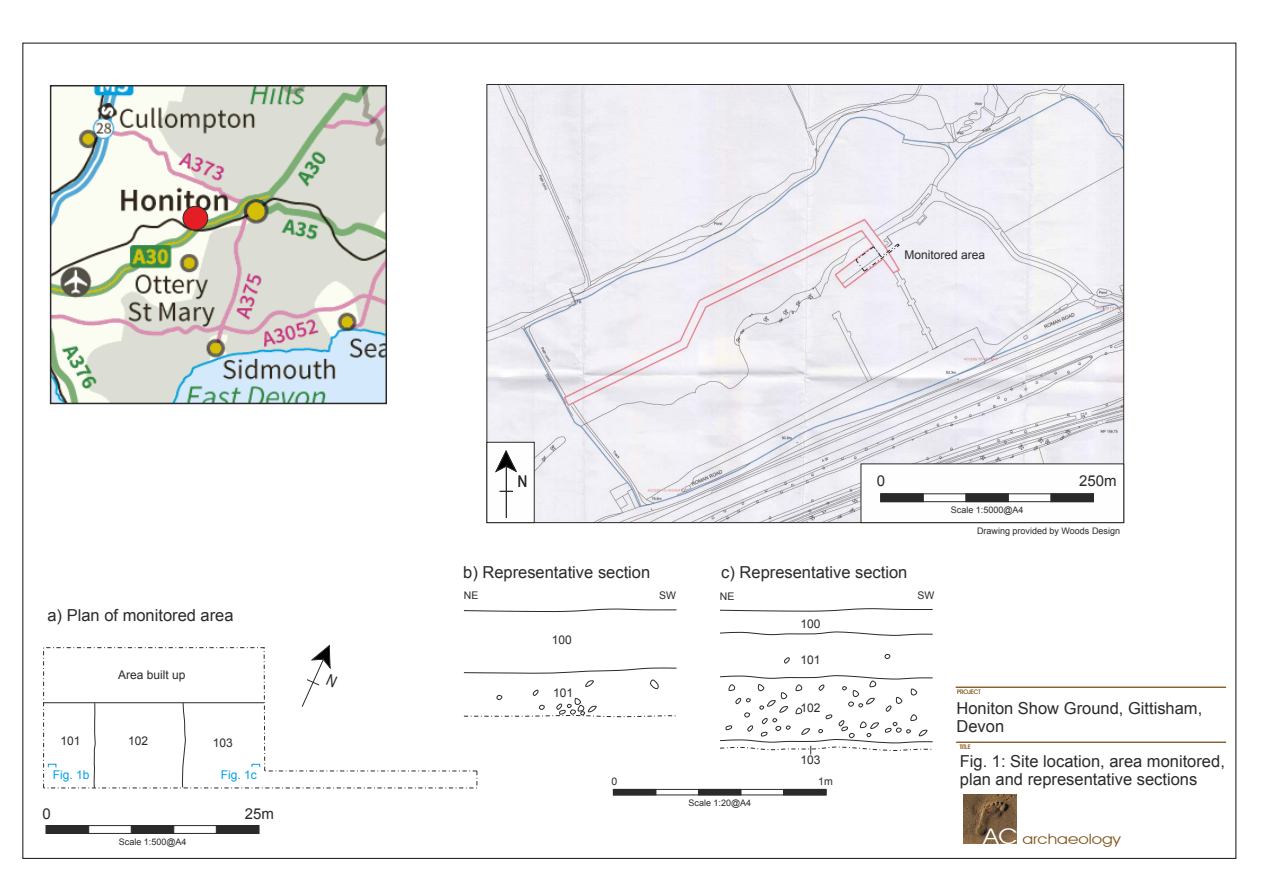
<style>
.page{position:relative;width:1263px;height:893px;background:#fff}
.page>*{position:absolute;margin:0;border:0;box-sizing:border-box;transform-origin:0 0}
.t1{font:16.5px/18.5px "Arial";color:#2b2a29}
.t2{font:16.05px "Arial Narrow";color:#2b2a29}
.t3{font:15px "Arial";color:#2b2a29}
.t4{font:14.4px "Avant Garde IT Cby BT";color:#835820;scale:1.19 1}
.t5{font:12px "Arial";color:#2b2a29}
.t6{font:12px "Arial";color:#00a0e3}
.t7{font:10.5px "Arial";color:#2b2a29}
.t8{font:9px "Arial";color:#2b2a29}
.t9{font:6px "Avant Garde IT Cby BT";color:#835820}
.s1{font-size:21.45px;color:#fff}
</style>
<div class="page">
<img style="left:963px;top:795px;width:54px;height:48px">
<hr style="left:956px;top:687px;width:270px;height:1px;background:#835820">
<hr style="left:956px;top:742px;width:270px;height:1px;background:#835820">
<img style="left:488px;top:86px;width:634px;height:435px">
<img style="left:53px;top:88px;width:331px;height:313px">
<div style="left:50px;top:85px;width:337px;height:319px;border:2px solid #2b2a29"></div>
<div style="left:183px;top:206px;width:25px;height:24px;background:#e31e24;border:1px solid #2b2a29;border-radius:50%"></div>
<div style="left:486px;top:442px;width:49px;height:81px;background:#fefefe;border:1px solid #2b2a29"></div>
<div style="left:860px;top:463px;width:264px;height:60px;background:#fefefe;border:1px solid #2b2a29"></div>
<svg style="left:880px;top:493px;width:214px;height:9px"></svg>
<svg style="left:495px;top:451px;width:21px;height:21px"></svg>
<hr style="left:506px;top:465px;width:1px;height:53px;background:#2b2a29">
<svg style="left:500px;top:491px;width:13px;height:1px"></svg>
<svg style="left:45px;top:825px;width:215px;height:9px"></svg>
<svg style="left:855px;top:243px;width:45px;height:29px"></svg>
<svg style="left:720px;top:631px;width:213px;height:5px"></svg>
<svg style="left:463px;top:608px;width:214px;height:4px"></svg>
<svg style="left:720px;top:608px;width:213px;height:4px"></svg>
<svg style="left:43px;top:645px;width:890px;height:151px"></svg>
<p class="t1" style="left:47px;top:608px;width:188px">a) Plan of monitored area</p>
<p class="t5" style="left:118px;top:670px;width:69px">Area built up</p>
<p class="t5" style="left:60px;top:736px;width:22px">101</p>
<p class="t5" style="left:128px;top:736px;width:22px">102</p>
<p class="t5" style="left:213px;top:738px;width:22px">103</p>
<p class="t6" style="left:53px;top:770px;width:38px">Fig. 1b</p>
<p class="t6" style="left:221px;top:770px;width:38px">Fig. 1c</p>
<p class="t3" style="left:43px;top:808px;width:10px">0</p>
<p class="t3" style="left:245px;top:808px;width:31px">25m</p>
<p class="t8" style="left:119px;top:838px;width:69px">Scale 1:500@A4</p>
<p class="t2" style="left:518px;top:476px;width:11px">N</p>
<p class="t5" style="left:904px;top:250px;width:82px">Monitored area</p>
<p class="t3" style="left:877px;top:475px;width:10px">0</p>
<p class="t3" style="left:1079px;top:475px;width:39px">250m</p>
<p class="t8" style="left:951px;top:506px;width:74px">Scale 1:5000@A4</p>
<p class="t8" style="left:977px;top:527px;width:144px">Drawing provided by Woods Design</p>
<p class="t1" style="left:463px;top:565px;width:189px">b) Representative section</p>
<p class="t1" style="left:721px;top:565px;width:188px">c) Representative section</p>
<p class="t7" style="left:464px;top:592px;width:16px">NE</p>
<p class="t7" style="left:659px;top:592px;width:18px">SW</p>
<p class="t7" style="left:720px;top:592px;width:16px">NE</p>
<p class="t7" style="left:917px;top:592px;width:18px">SW</p>
<p class="t5" style="left:552px;top:635px;width:22px">100</p>
<p class="t5" style="left:553px;top:688px;width:22px">101</p>
<p class="t5" style="left:800px;top:619px;width:22px">100</p>
<p class="t5" style="left:800px;top:655px;width:22px">101</p>
<p class="t5" style="left:800px;top:703px;width:22px">102</p>
<p class="t5" style="left:800px;top:755px;width:22px">103</p>
<p class="t7" style="left:611px;top:778px;width:7px">0</p>
<p class="t7" style="left:818px;top:778px;width:16px">1m</p>
<p class="t8" style="left:689px;top:799px;width:64px">Scale 1:20@A4</p>
<p class="t9" style="left:957px;top:690px;width:25px">PROJECT</p>
<p class="t1" style="left:956px;top:700px;width:247px">Honiton Show Ground, Gittisham,<br>Devon</p>
<p class="t1" style="left:960px;top:753px;width:267px">Fig. 1: Site location, area monitored, plan and representative sections</p>
<p class="t4" style="left:983px;top:833px;width:117px"><span class="s1">AC</span> archaeology</p>
<p class="t9" style="left:960px;top:744px;width:13px">TITLE</p>
</div>
